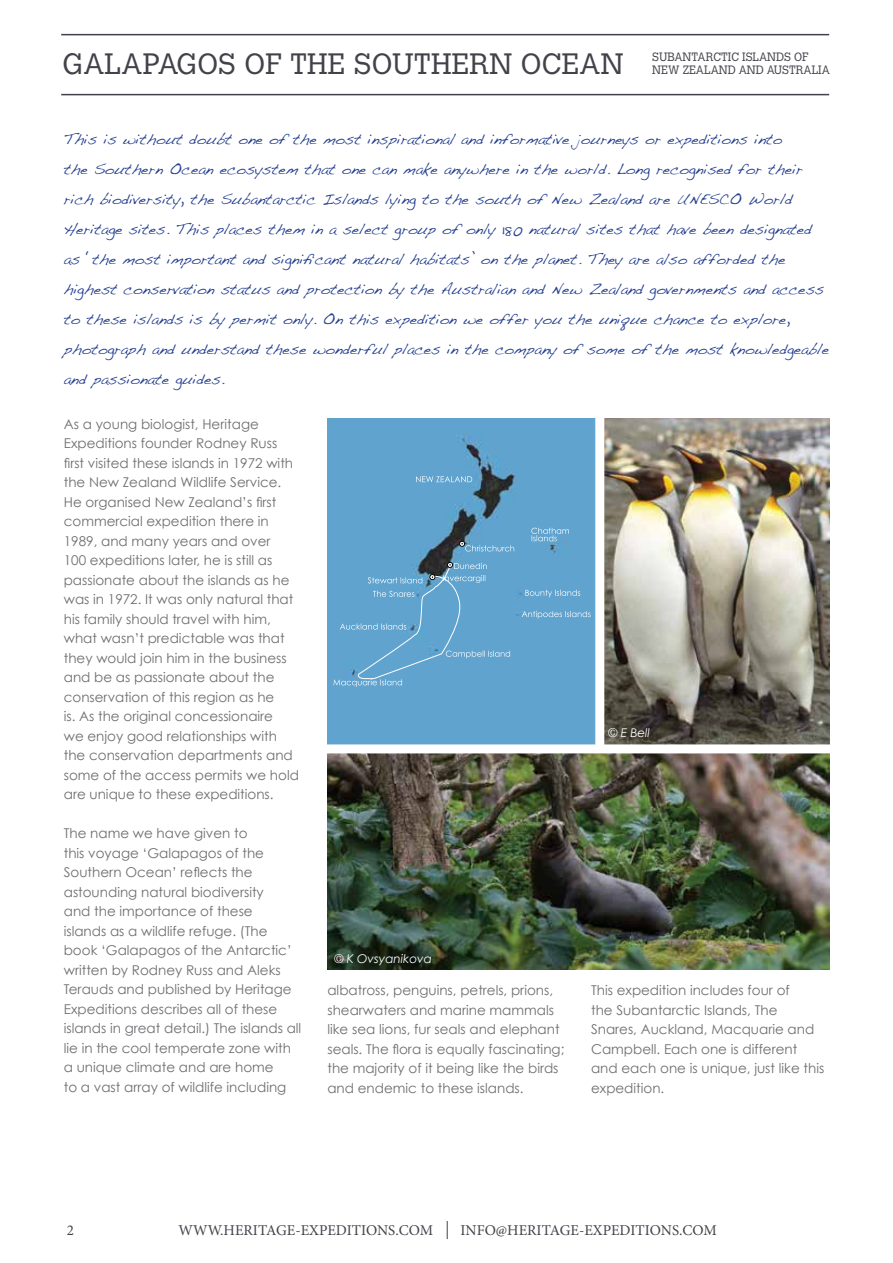
<style>
.page{position:relative;width:893px;height:1263px;background:#fff}
.page>*{position:absolute;margin:0;border:0;box-sizing:border-box;transform-origin:0 0}
.t1{font:300 29.25px "Calvert";letter-spacing:.005em;color:#43424a}
.t2{font:15px/30px "Handwriting Dakota";color:#25408f}
.t3{font:15px "Minion Pro";color:#43424a}
.t4{font:13.5px/19.5px "Century Gothic";color:#6d6e71}
.t5{font:300 12px/13.5px "Calvert";color:#43424a;scale:.95 1}
.t6{font:italic 12px "Century Gothic";color:#fff}
</style>
<div class="page">
<hr style="left:61px;top:94px;width:768px;height:1px;background:#43424a">
<hr style="left:61px;top:34px;width:768px;height:1px;background:#43424a">
<svg style="left:447px;top:1221px;width:1px;height:18px"></svg>
<div style="left:327px;top:418px;width:268px;height:326px;background:#60a3ce"></div>
<svg style="left:416px;top:476px;width:56px;height:6px"></svg>
<svg style="left:531px;top:528px;width:38px;height:13px"></svg>
<svg style="left:525px;top:590px;width:55px;height:7px"></svg>
<svg style="left:522px;top:611px;width:68px;height:8px"></svg>
<svg style="left:459px;top:541px;width:55px;height:10px"></svg>
<svg style="left:333px;top:562px;width:177px;height:125px"></svg>
<img style="left:604px;top:419px;width:225px;height:325px">
<img style="left:327px;top:753px;width:502px;height:216px">
<h1 class="t1" style="left:63px;top:47px;width:563px">GALAPAGOS OF THE SOUTHERN OCEAN</h1>
<p class="t5" style="left:652px;top:50px;width:188px">SUBANTARCTIC ISLANDS OF<br>NEW ZEALAND AND AUSTRALIA</p>
<p class="t2" style="left:64px;top:124px;width:767px">This is without doubt one of the most inspirational and informative journeys or expeditions into<br>the Southern Ocean ecosystem that one can make anywhere in the world. Long recognised for their rich biodiversity, the Subantarctic Islands lying to the south of New Zealand are UNESCO World Heritage sites. This places them in a select group of only 180 natural sites that have been designated as ‘the most important and significant natural habitats’ on the planet. They are also afforded the highest conservation status and protection by the Australian and New Zealand governments and access to these islands is by permit only. On this expedition we offer you the unique chance to explore, photograph and understand these wonderful places in the company of some of the most knowledgeable and passionate guides.</p>
<p class="t4" style="left:64px;top:414px;width:237px">As a young biologist, Heritage Expeditions founder Rodney Russ first visited these islands in 1972 with the New Zealand Wildlife Service.<br>He organised New Zealand’s first commercial expedition there in 1989, and many years and over<br>100 expeditions later, he is still as passionate about the islands as he was in 1972. It was only natural that his family should travel with him, what wasn’t predictable was that they would join him in the business and be as passionate about the conservation of this region as he<br>is. As the original concessionaire<br>we enjoy good relationships with the conservation departments and some of the access permits we hold are unique to these expeditions.</p>
<p class="t4" style="left:64px;top:824px;width:239px">The name we have given to<br>this voyage ‘Galapagos of the<br>Southern Ocean’ reflects the astounding natural biodiversity<br>and the importance of these<br>islands as a wildlife refuge. (The book ‘Galapagos of the Antarctic’ written by Rodney Russ and Aleks<br>Terauds and published by Heritage<br>Expeditions describes all of these islands in great detail.) The islands all lie in the cool temperate zone with a unique climate and are home<br>to a vast array of wildlife including</p>
<p class="t6" style="left:608px;top:726px;width:43px">© E Bell</p>
<p class="t6" style="left:334px;top:951px;width:99px">© K Ovsyanikova</p>
<p class="t4" style="left:327px;top:981px;width:238px">albatross, penguins, petrels, prions, shearwaters and marine mammals like sea lions, fur seals and elephant seals. The flora is equally fascinating; the majority of it being like the birds and endemic to these islands.</p>
<p class="t4" style="left:591px;top:980px;width:235px">This expedition includes four of<br>the Subantarctic Islands, The<br>Snares, Auckland, Macquarie and<br>Campbell. Each one is different and each one is unique, just like this expedition.</p>
<p class="t3" style="left:67px;top:1220px;width:9px">2</p>
<p class="t3" style="left:179px;top:1220px;width:256px">WWW.HERITAGE-EXPEDITIONS.COM</p>
<p class="t3" style="left:460px;top:1220px;width:258px">INFO@HERITAGE-EXPEDITIONS.COM</p>
</div>
